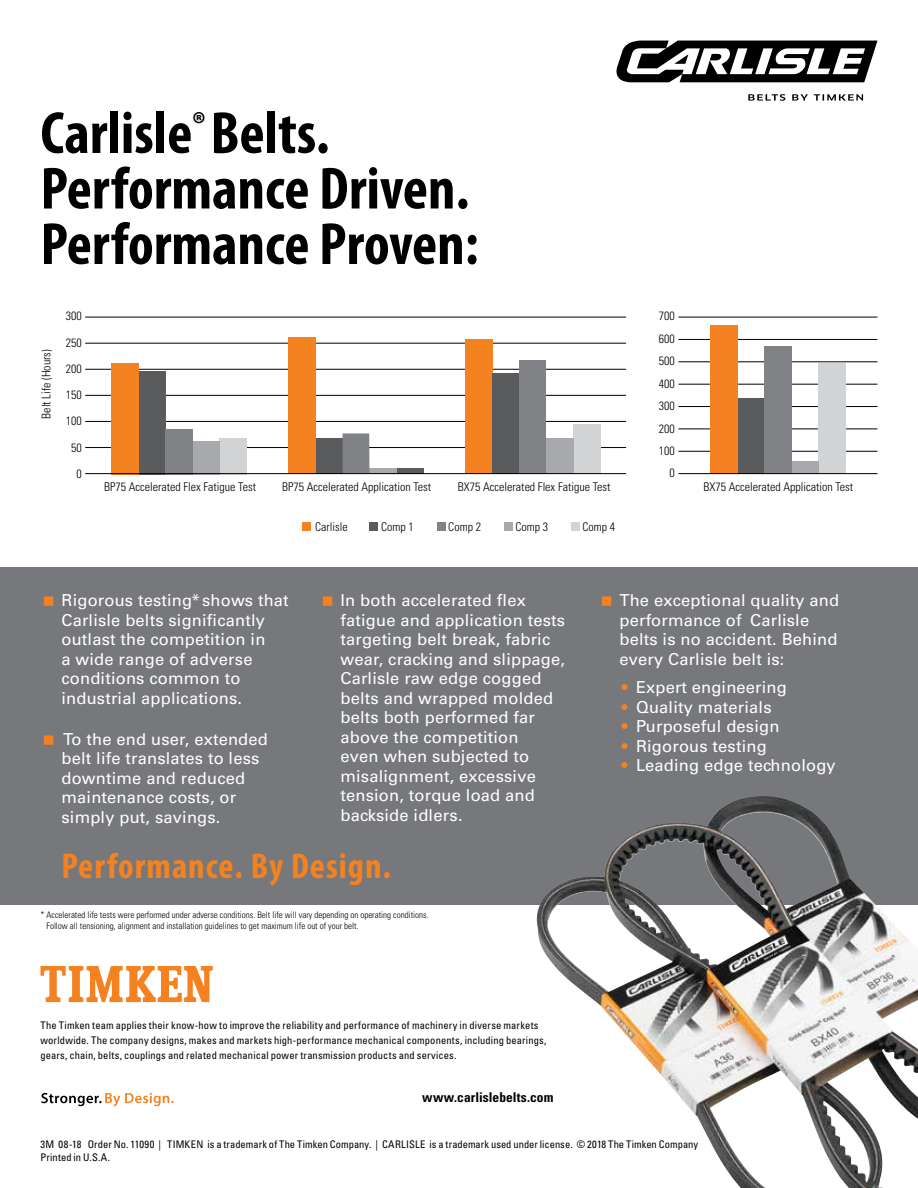
<style>
.page{position:relative;width:918px;height:1188px;background:#fff}
.page>*{position:absolute;margin:0;border:0;box-sizing:border-box;transform-origin:0 0}
.t1{font:700 condensed 60px/55.5px "Myriad Pro";color:#000}
.t2{font:700 condensed 36px "Myriad Pro";letter-spacing:.03em;color:#f58220}
.t3{font:16.5px/19.5px "Univers";letter-spacing:.01em;color:#fff}
.t4{font:700 condensed 13.5px "Univers";color:#000}
.t5{font:300 condensed 12px/22.4px "Univers LT Std";color:#000}
.t6{font:condensed 10.5px/15px "Univers";letter-spacing:.01em;color:#000}
.t7{font:300 condensed 9px/10.5px "Univers";color:#000}
.s1{font-family:"Univers LT Std";font-weight:700;font-stretch:condensed;color:#f58220}
</style>
<div class="page">
<div style="left:0;top:567px;width:918px;height:337px;background:#77787b"></div>
<hr style="left:85px;top:317px;width:541px;height:1px;background:#000">
<hr style="left:85px;top:369px;width:541px;height:1px;background:#000">
<hr style="left:85px;top:421px;width:541px;height:1px;background:#000">
<hr style="left:85px;top:447px;width:541px;height:1px;background:#000">
<hr style="left:85px;top:395px;width:541px;height:1px;background:#000">
<hr style="left:85px;top:343px;width:541px;height:1px;background:#000">
<div style="left:315px;top:438px;width:27px;height:36px;background:#5a5b5d"></div>
<div style="left:396px;top:468px;width:28px;height:6px;background:#5a5b5d"></div>
<div style="left:369px;top:468px;width:27px;height:6px;background:#a7a9ac"></div>
<div style="left:343px;top:433px;width:26px;height:41px;background:#808285"></div>
<div style="left:288px;top:337px;width:27px;height:137px;background:#f58220"></div>
<hr style="left:678px;top:317px;width:199px;height:1px;background:#000">
<hr style="left:678px;top:362px;width:199px;height:1px;background:#000">
<hr style="left:678px;top:384px;width:199px;height:1px;background:#000">
<hr style="left:678px;top:429px;width:199px;height:1px;background:#000">
<hr style="left:678px;top:339px;width:199px;height:1px;background:#000">
<hr style="left:678px;top:451px;width:199px;height:1px;background:#000">
<hr style="left:678px;top:406px;width:199px;height:1px;background:#000">
<div style="left:737px;top:398px;width:27px;height:76px;background:#5a5b5d"></div>
<div style="left:818px;top:363px;width:27px;height:111px;background:#d1d3d4"></div>
<div style="left:791px;top:462px;width:27px;height:12px;background:#a7a9ac"></div>
<div style="left:764px;top:346px;width:27px;height:128px;background:#808285"></div>
<div style="left:710px;top:325px;width:27px;height:149px;background:#f58220"></div>
<div style="left:465px;top:339px;width:28px;height:135px;background:#f58220"></div>
<div style="left:493px;top:373px;width:27px;height:101px;background:#5a5b5d"></div>
<div style="left:520px;top:360px;width:26px;height:114px;background:#808285"></div>
<div style="left:573px;top:424px;width:27px;height:50px;background:#d1d3d4"></div>
<div style="left:546px;top:438px;width:27px;height:36px;background:#a7a9ac"></div>
<div style="left:138px;top:371px;width:27px;height:103px;background:#5a5b5d"></div>
<div style="left:219px;top:438px;width:27px;height:36px;background:#d1d3d4"></div>
<div style="left:192px;top:441px;width:27px;height:33px;background:#a7a9ac"></div>
<div style="left:165px;top:429px;width:27px;height:45px;background:#808285"></div>
<div style="left:112px;top:363px;width:27px;height:111px;background:#f58220"></div>
<div style="left:302px;top:522px;width:9px;height:9px;background:#f58220"></div>
<div style="left:369px;top:522px;width:9px;height:9px;background:#5a5b5d"></div>
<div style="left:437px;top:522px;width:8px;height:9px;background:#808285"></div>
<div style="left:504px;top:522px;width:9px;height:9px;background:#a7a9ac"></div>
<div style="left:571px;top:522px;width:9px;height:9px;background:#d1d3d4"></div>
<hr style="left:678px;top:473px;width:199px;height:1px;background:#000">
<hr style="left:85px;top:473px;width:541px;height:1px;background:#000">
<svg style="left:616px;top:40px;width:262px;height:42px"></svg>
<svg style="left:748px;top:94px;width:115px;height:7px"></svg>
<img style="left:534px;top:796px;width:384px;height:392px">
<svg style="left:41px;top:1093px;width:133px;height:13px"></svg>
<svg style="left:40px;top:966px;width:173px;height:36px"></svg>
<h1 class="t1" style="left:40px;top:106px;width:440px">Carlisle<sup>®</sup>Belts.<br>Performance Driven.<br>Performance Proven:</h1>
<p class="t5" style="left:66px;top:305px;width:17px">300</p>
<p class="t5" style="left:35px;top:419px;width:71px;rotate:-90deg">Belt Life (Hours)</p>
<p class="t5" style="left:66px;top:331px;width:17px">250</p>
<p class="t5" style="left:66px;top:358px;width:17px">200</p>
<p class="t5" style="left:66px;top:384px;width:17px">150</p>
<p class="t5" style="left:66px;top:410px;width:17px">100</p>
<p class="t5" style="left:71px;top:436px;width:12px">50</p>
<p class="t5" style="left:77px;top:462px;width:7px">0</p>
<p class="t5" style="left:104px;top:475px;width:153px">BP75 Accelerated Flex Fatigue Test</p>
<p class="t5" style="left:458px;top:475px;width:154px">BX75 Accelerated Flex Fatigue Test</p>
<p class="t5" style="left:315px;top:516px;width:34px">Carlisle</p>
<p class="t5" style="left:381px;top:516px;width:34px">Comp 1</p>
<p class="t5" style="left:448px;top:516px;width:34px">Comp 2</p>
<p class="t5" style="left:515px;top:516px;width:34px">Comp 3</p>
<p class="t5" style="left:583px;top:516px;width:34px">Comp 4</p>
<p class="t5" style="left:282px;top:475px;width:151px">BP75 Accelerated Application Test</p>
<p class="t5" style="left:659px;top:305px;width:17px">700<br>600</p>
<p class="t5" style="left:659px;top:372px;width:17px">400</p>
<p class="t5" style="left:659px;top:417px;width:17px">200</p>
<p class="t5" style="left:659px;top:350px;width:17px">500</p>
<p class="t5" style="left:659px;top:395px;width:17px">300</p>
<p class="t5" style="left:659px;top:440px;width:17px;text-align:right">100<br>0</p>
<p class="t5" style="left:703px;top:475px;width:151px">BX75 Accelerated Application Test</p>
<p class="t3" style="left:62px;top:591px;width:229px">Rigorous testing*shows that<br>Carlisle belts significantly outlast the competition in<br>a wide range of adverse conditions common to industrial applications.</p>
<p class="t3" style="left:62px;top:729px;width:208px">To the end user, extended belt life translates to less downtime and reduced maintenance costs, or simply put, savings.</p>
<p class="t3" style="left:341px;top:591px;width:226px">In both accelerated flex fatigue and application tests targeting belt break, fabric wear, cracking and slippage,<br>Carlisle raw edge cogged belts and wrapped molded belts both performed far above the competition<br>even when subjected to misalignment, excessive tension, torque load and backside idlers.</p>
<p class="t3" style="left:620px;top:591px;width:221px">The exceptional quality and performance of Carlisle belts is no accident. Behind every Carlisle belt is:</p>
<p class="t3" style="left:621px;top:678px;width:167px"><span class="s1">•</span> Expert engineering</p>
<p class="t3" style="left:621px;top:697px;width:152px"><span class="s1">•</span> Quality materials</p>
<p class="t3" style="left:621px;top:717px;width:160px"><span class="s1">•</span> Purposeful design</p>
<p class="t3" style="left:621px;top:736px;width:147px"><span class="s1">•</span> Rigorous testing</p>
<p class="t3" style="left:621px;top:756px;width:216px"><span class="s1">•</span> Leading edge technology</p>
<h2 class="t2" style="left:62px;top:846px;width:331px">Performance. By Design.</h2>
<p class="t7" style="left:47px;top:910px;width:384px;text-indent:-6px">* Accelerated life tests were performed under adverse conditions. Belt life will vary depending on operating conditions.<br>Follow all tensioning, alignment and installation guidelines to get maximum life out of your belt.</p>
<p class="t6" style="left:40px;top:1018px;width:507px">The Timken team applies their know-how to improve the reliability and performance of machinery in diverse markets worldwide. The company designs, makes and markets high-performance mechanical components, including bearings, gears, chain, belts, couplings and related mechanical power transmission products and services.</p>
<p class="t4" style="left:422px;top:1089px;width:133px">www.carlislebelts.com</p>
<p class="t6" style="left:40px;top:1137px;width:659px;line-height:13.5px">3M 08-18 Order No. 11090 | TIMKEN is a trademark of The Timken Company. | CARLISLE is a trademark used under license. © 2018 The Timken Company<br>Printed in U.S.A.</p>
</div>
